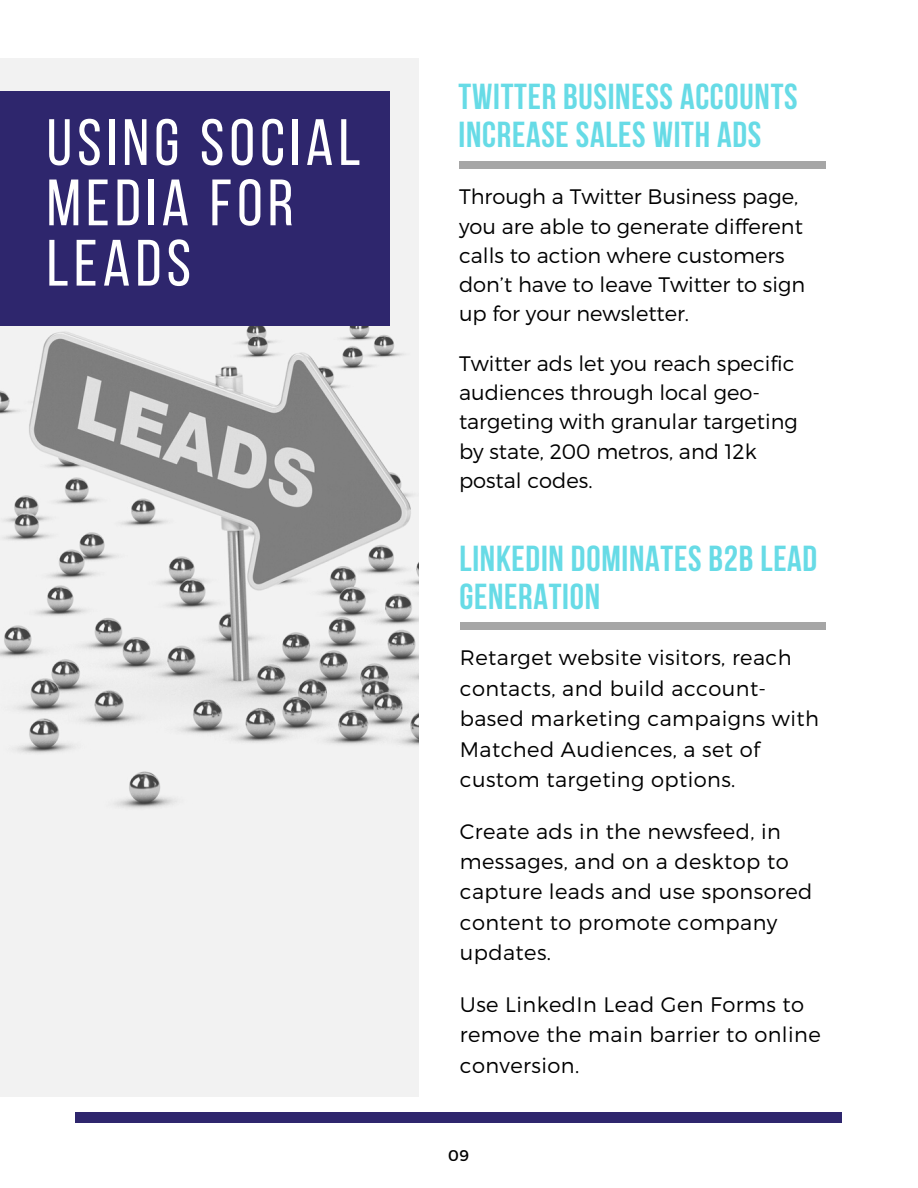
<style>
.page{position:relative;width:918px;height:1188px;background:#fff}
.page>*{position:absolute;margin:0;border:0;box-sizing:border-box;transform-origin:0 0}
.t1{font:65.4px/60.3px "Bebas Neue";letter-spacing:.08em;color:#fff}
.t2{font:700 36px/38.1px "Bebas Neue";letter-spacing:.02em;color:#67dbe6}
.t3{font:300 21px/30.3px "Montserrat";letter-spacing:.02em;color:#000}
.t4{font:300 21px/29.2px "Montserrat";color:#000}
.t5{font:15.6px "Montserrat";color:#000}
</style>
<div class="page">
<img style="left:0;top:58px;width:418px;height:1039px">
<div style="left:0;top:92px;width:390px;height:234px;background:#2e266d"></div>
<div style="left:76px;top:1113px;width:766px;height:10px;background:#2e266d"></div>
<div style="left:459px;top:162px;width:367px;height:7px;background:#a6a6a6"></div>
<div style="left:460px;top:622px;width:365px;height:7px;background:#a6a6a6"></div>
<h1 class="t1" style="left:47px;top:118px;width:315px">USING SOCIAL<br>MEDIA FOR<br>LEADS</h1>
<h2 class="t2" style="left:459px;top:81px;width:341px">TWITTER BUSINESS ACCOUNTS<br>INCREASE SALES WITH ADS</h2>
<p class="t4" style="left:459px;top:181px;width:348px">Through a Twitter Business page, you are able to generate different calls to action where customers don’t have to leave Twitter to sign up for your newsletter.</p>
<p class="t4" style="left:459px;top:348px;width:340px">Twitter ads let you reach specific audiences through local geo&shy;targeting with granular targeting by state, 200 metros, and 12k postal codes.</p>
<h2 class="t2" style="left:459px;top:543px;width:359px">LINKEDIN DOMINATES B2B LEAD<br>GENERATION</h2>
<p class="t3" style="left:460px;top:642px;width:361px">Retarget website visitors, reach contacts, and build account&shy;based marketing campaigns with<br>Matched Audiences, a set of custom targeting options.</p>
<p class="t3" style="left:460px;top:815px;width:354px">Create ads in the newsfeed, in messages, and on a desktop to capture leads and use sponsored content to promote company updates.</p>
<p class="t3" style="left:460px;top:988px;width:362px">Use LinkedIn Lead Gen Forms to remove the main barrier to online conversion.</p>
<p class="t5" style="left:448px;top:1145px;width:22px">09</p>
</div>
